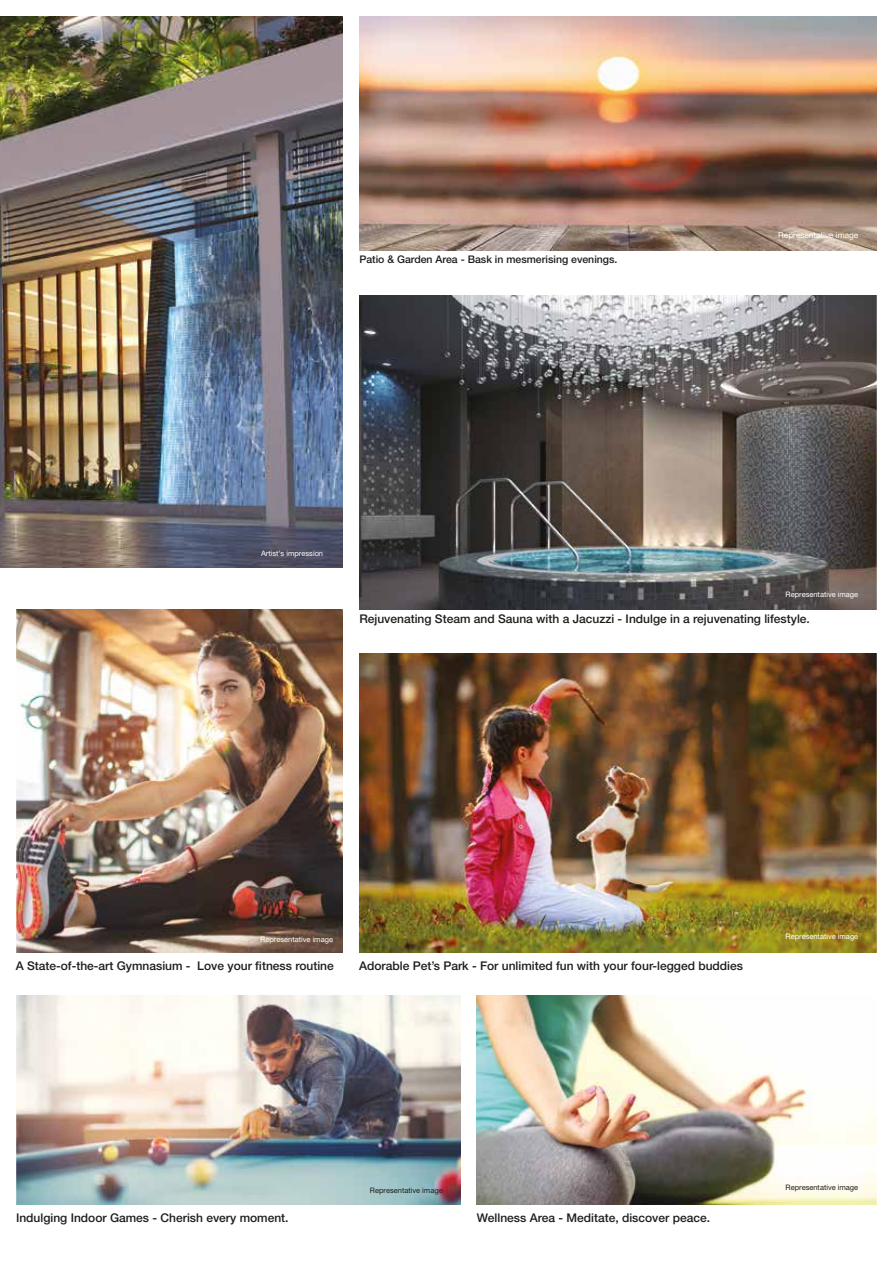
<style>
.page{position:relative;width:893px;height:1263px;background:#fff}
.page>*{position:absolute;margin:0;border:0;box-sizing:border-box;transform-origin:0 0}
.t1{font:500 12px "Helvetica Neue LT Pro";color:#1d1d1b}
.t2{font:500 10.5px "Helvetica Neue LT Pro";color:#1d1d1b}
.t3{font:8.25px "Helvetica Neue LT Pro";color:#fff}
.t4{font:7.5px "Helvetica Neue LT Pro";color:#fff}
.t5{font:7.5px "Helvetica Neue LT Pro";color:#1d1d1b}
</style>
<div class="page">
<img style="left:0;top:295px;width:877px;height:910px">
<img style="left:359px;top:16px;width:518px;height:235px">
<img style="left:0;top:16px;width:343px;height:551px">
<p class="t2" style="left:359px;top:253px;width:260px">Patio &amp; Garden Area - Bask in mesmerising evenings.</p>
<p class="t3" style="left:778px;top:230px;width:82px">Representative image</p>
<p class="t4" style="left:261px;top:549px;width:64px">Artist’s impression</p>
<p class="t4" style="left:785px;top:589px;width:74px">Representative image</p>
<p class="t1" style="left:359px;top:612px;width:452px">Rejuvenating Steam and Sauna with a Jacuzzi - Indulge in a rejuvenating lifestyle.</p>
<p class="t4" style="left:260px;top:935px;width:74px">Representative image</p>
<p class="t4" style="left:786px;top:931px;width:74px">Representative image</p>
<p class="t1" style="left:16px;top:959px;width:320px">A State-of-the-art Gymnasium - Love your fitness routine</p>
<p class="t1" style="left:359px;top:959px;width:385px">Adorable Pet’s Park - For unlimited fun with your four-legged buddies</p>
<p class="t1" style="left:16px;top:1210px;width:274px">Indulging Indoor Games - Cherish every moment.</p>
<p class="t5" style="left:370px;top:1185px;width:74px">Representative image</p>
<p class="t1" style="left:477px;top:1210px;width:235px">Wellness Area - Meditate, discover peace.</p>
<p class="t5" style="left:785px;top:1182px;width:74px">Representative image</p>
</div>
